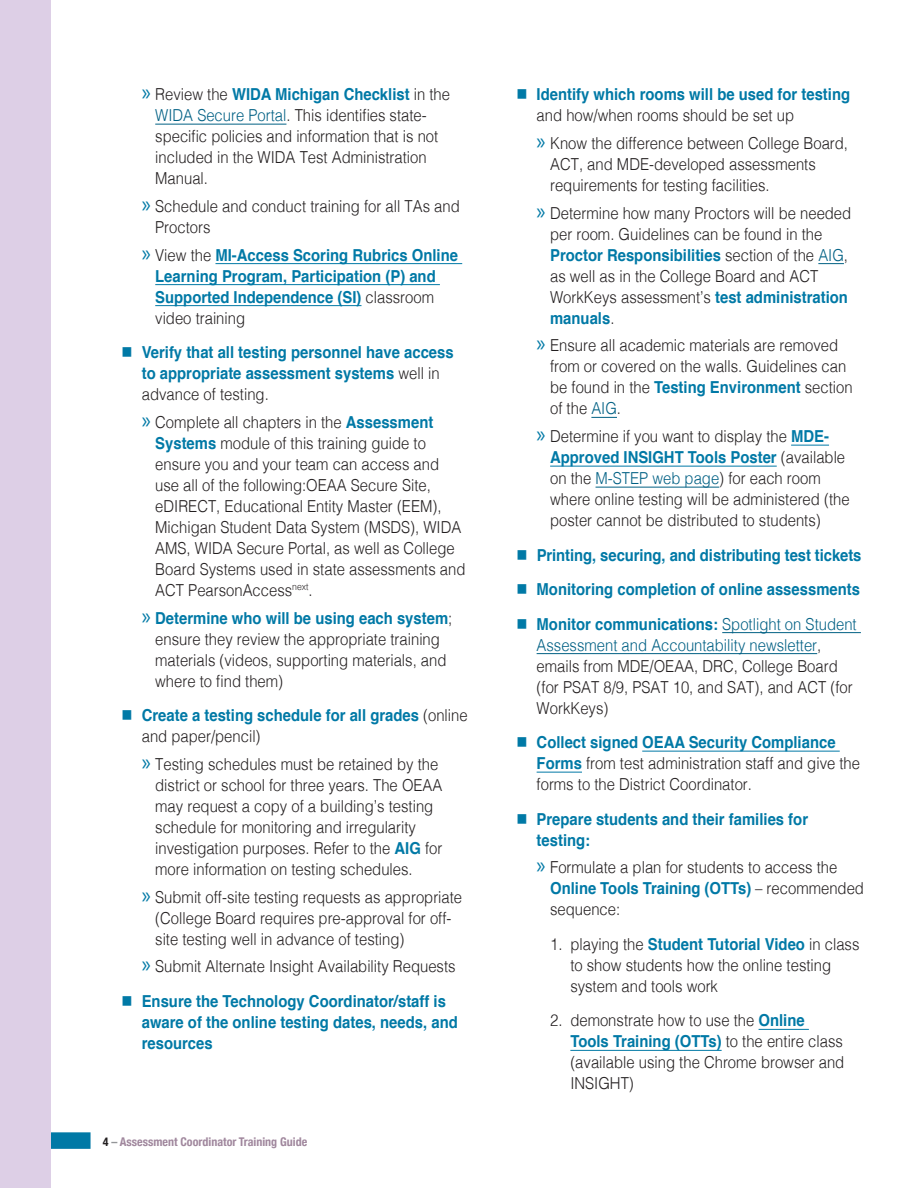
<style>
.page{position:relative;width:918px;height:1188px;background:#fff}
.page>*{position:absolute;margin:0;border:0;box-sizing:border-box;transform-origin:0 0}
.t1{font:300 16.5px/21px "Helvetica";color:#231f20;scale:.9 1}
.t2{font:700 16.5px/21px "Helvetica";color:#0079a6;scale:.9 1}
.t3{font:700 condensed 12px "Helvetica Neue";color:#a0879d}
.s1{font-family:"Myriad Pro";font-weight:400;font-size:24px;color:#0079a6}
.s2{font-weight:700;color:#0079a6}
.s3{color:#006084}
.s4{font-family:"Myriad Pro";font-weight:400;font-size:24px}
.s5{font-weight:300;color:#231f20}
.s6{color:#231f20}
.s7{color:#939598}
.s8{color:#0079a6}
</style>
<div class="page">
<div style="left:39px;top:1132px;width:52px;height:17px;background:#0079a6"></div>
<div style="left:0;top:0;width:51px;height:1188px;background:#ddcfe6"></div>
<hr style="left:155px;top:124px;width:131px;height:1px;background:#006084">
<hr style="left:215px;top:263px;width:247px;height:1px;background:#0079a6">
<hr style="left:155px;top:284px;width:285px;height:1px;background:#0079a6">
<hr style="left:155px;top:305px;width:207px;height:1px;background:#0079a6">
<svg style="left:818px;top:263px;width:26px;height:1px"></svg>
<svg style="left:591px;top:417px;width:26px;height:1px"></svg>
<hr style="left:791px;top:445px;width:38px;height:1px;background:#0079a6">
<hr style="left:550px;top:466px;width:227px;height:1px;background:#0079a6">
<hr style="left:596px;top:487px;width:123px;height:1px;background:#006084">
<hr style="left:722px;top:632px;width:139px;height:1px;background:#006084">
<hr style="left:537px;top:653px;width:280px;height:1px;background:#006084">
<hr style="left:642px;top:751px;width:198px;height:1px;background:#0079a6">
<hr style="left:537px;top:772px;width:45px;height:1px;background:#0079a6">
<hr style="left:759px;top:1029px;width:50px;height:1px;background:#0079a6">
<hr style="left:570px;top:1050px;width:152px;height:1px;background:#0079a6">
<p class="t1" style="left:155px;top:83px;width:329px;text-indent:-14px"><span class="s1">»</span> Review the <span class="s2">WIDA Michigan Checklist</span> in the <span class="s3">WIDA Secure Portal</span>. This identifies state&shy;specific policies and information that is not included in the WIDA Test Administration Manual.</p>
<p class="t1" style="left:155px;top:194px;width:340px;text-indent:-14px"><span class="s1">»</span> Schedule and conduct training for all TAs and<br>Proctors</p>
<p class="t2" style="left:155px;top:245px;width:338px;text-indent:-14px"><span class="s4">»</span> <span class="s5">View the</span> MI-Access Scoring Rubrics Online Learning Program, Participation (P) and Supported Independence (SI) <span class="s5">classroom video training</span></p>
<p class="t2" style="left:142px;top:342px;width:348px;text-indent:-20px">■ Verify that all testing personnel have access to appropriate assessment systems <span class="s5">well in advance of testing.</span></p>
<p class="t1" style="left:155px;top:410px;width:346px;text-indent:-14px"><span class="s1">»</span> Complete all chapters in the <span class="s2">Assessment Systems</span> module of this training guide to ensure you and your team can access and use all of the following:OEAA Secure Site, eDIRECT, Educational Entity Master (EEM), Michigan Student Data System (MSDS), WIDA AMS, WIDA Secure Portal, as well as College Board Systems used in state assessments and ACT PearsonAccess<sup>next</sup>.</p>
<p class="t1" style="left:155px;top:606px;width:332px;text-indent:-14px"><span class="s1">»</span> <span class="s2">Determine who will be using each system</span>; ensure they review the appropriate training materials (videos, supporting materials, and where to find them)</p>
<p class="t2" style="left:142px;top:705px;width:364px;text-indent:-20px">■ Create a testing schedule for all grades <span class="s5">(online and paper/pencil)</span></p>
<p class="t1" style="left:155px;top:752px;width:321px;text-indent:-14px"><span class="s1">»</span> Testing schedules must be retained by the district or school for three years. The OEAA may request a copy of a building’s testing schedule for monitoring and irregularity investigation purposes. Refer to the <span class="s2">AIG</span> for more information on testing schedules.</p>
<p class="t1" style="left:155px;top:885px;width:343px;text-indent:-14px"><span class="s1">»</span> Submit off-site testing requests as appropriate (College Board requires pre-approval for off&shy;site testing well in advance of testing)</p>
<p class="t1" style="left:142px;top:955px;width:350px"><span class="s1">»</span> Submit Alternate Insight Availability Requests</p>
<p class="t2" style="left:142px;top:991px;width:353px;text-indent:-20px">■ Ensure the Technology Coordinator/staff is aware of the online testing dates, needs, and resources</p>
<p class="t3" style="left:103px;top:1132px;width:206px"><span class="s6">4</span> <span class="s7">–</span> Assessment Coordinator Training Guide</p>
<p class="t2" style="left:537px;top:84px;width:350px;text-indent:-20px">■ Identify which rooms will be used for testing <span class="s5">and how/when rooms should be set up</span></p>
<p class="t1" style="left:550px;top:131px;width:333px;text-indent:-14px"><span class="s1">»</span> Know the difference between College Board,<br>ACT, and MDE-developed assessments requirements for testing facilities.</p>
<p class="t1" style="left:550px;top:201px;width:336px;text-indent:-14px"><span class="s1">»</span> Determine how many Proctors will be needed per room. Guidelines can be found in the <span class="s2">Proctor Responsibilities</span> section of the <span class="s3">AIG</span>, as well as in the College Board and ACT WorkKeys assessment’s <span class="s2">test administration manuals</span>.</p>
<p class="t1" style="left:550px;top:334px;width:338px;text-indent:-14px"><span class="s1">»</span> Ensure all academic materials are removed from or covered on the walls. Guidelines can be found in the <span class="s2">Testing Environment</span> section of the <span class="s3">AIG</span>.</p>
<p class="t1" style="left:550px;top:425px;width:334px;text-indent:-14px"><span class="s1">»</span> Determine if you want to display the <span class="s2">MDE-Approved INSIGHT Tools Poster</span> (available on the <span class="s3">M-STEP web page</span>) for each room where online testing will be administered (the poster cannot be distributed to students)</p>
<p class="t2" style="left:516px;top:545px;width:385px">■ Printing, securing, and distributing test tickets</p>
<p class="t2" style="left:516px;top:579px;width:383px">■ Monitoring completion of online assessments</p>
<p class="t1" style="left:537px;top:612px;width:357px;text-indent:-20px"><span class="s8">■</span> <span class="s2">Monitor communications:</span> <span class="s3">Spotlight on Student Assessment and Accountability newsletter</span>, emails from MDE/OEAA, DRC, College Board (for PSAT 8/9, PSAT 10, and SAT), and ACT (for WorkKeys)</p>
<p class="t1" style="left:537px;top:731px;width:361px;text-indent:-20px"><span class="s8">■</span> <span class="s2">Collect signed OEAA Security Compliance<br>Forms</span> from test administration staff and give the forms to the District Coordinator.</p>
<p class="t2" style="left:537px;top:809px;width:303px;text-indent:-20px">■ Prepare students and their families for testing:</p>
<p class="t1" style="left:550px;top:856px;width:350px;text-indent:-14px"><span class="s1">»</span> Formulate a plan for students to access the<br><span class="s2">Online Tools Training (OTTs)</span> – recommended sequence:</p>
<p class="t1" style="left:570px;top:932px;width:323px;text-indent:-20px">1. playing the <span class="s2">Student Tutorial Video</span> in class to show students how the online testing system and tools work</p>
<p class="t1" style="left:570px;top:1009px;width:306px;text-indent:-20px">2. demonstrate how to use the <span class="s2">Online<br>Tools Training (OTTs)</span> to the entire class (available using the Chrome browser and<br>INSIGHT)</p>
</div>
